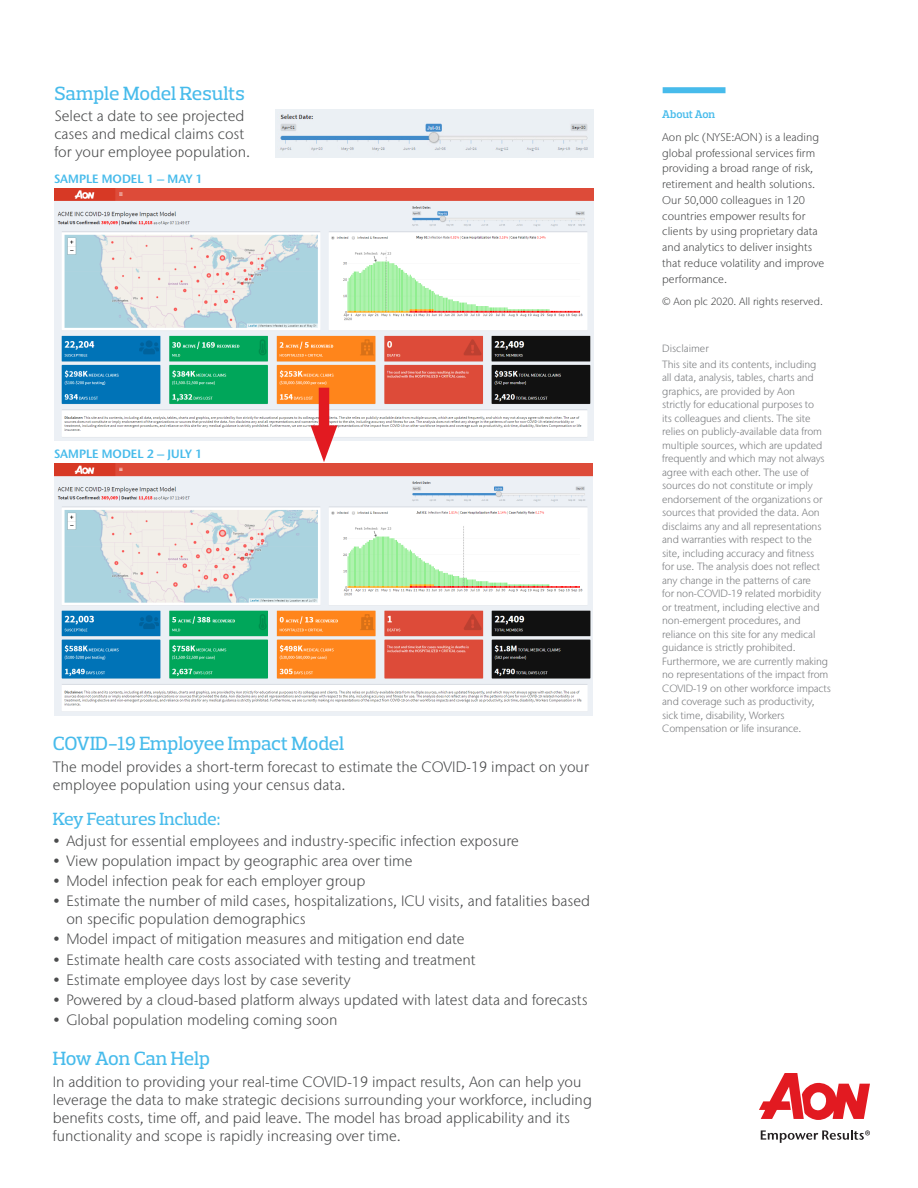
<style>
.page{position:relative;width:918px;height:1188px;background:#fff}
.page>*{position:absolute;margin:0;border:0;box-sizing:border-box;transform-origin:0 0}
.Header_1{font:500 19.5px "Prelo Slab";letter-spacing:-.01em;color:#47bbeb}
.t1{font:500 18px "Prelo Slab";letter-spacing:-.02em;color:#47bbeb}
.t2{font:300 15px/18px "Stone Sans IIITC Pro";color:#4b4c4d}
.t3{font:600 12px "Stone Sans IIITC Pro";color:#47bbeb}
.Call_to_Action{font:300 11.25px/15.8px "Stone Sans IIITC Pro";color:#4b4c4d}
.Call_to_Action-2{font:600 11.25px "Prelo Slab";letter-spacing:-.015em;color:#47bbeb}
.t4{font:300 10.5px/13.5px "Stone Sans IIITC Pro";letter-spacing:-.01em;color:#797b7e}
.Call_to_Action-3{font:300 10.5px "Stone Sans IIITC Pro";color:#4b4c4d}
</style>
<div class="page">
<svg style="left:759px;top:1073px;width:111px;height:47px"></svg>
<svg style="left:761px;top:1130px;width:109px;height:13px"></svg>
<div style="left:663px;top:87px;width:63px;height:6px;background:#47bbeb"></div>
<img style="left:54px;top:189px;width:540px;height:251px">
<img style="left:54px;top:464px;width:539px;height:251px">
<div style="left:319px;top:388px;width:10px;height:53px;background:#e21a21"></div>
<svg style="left:311px;top:425px;width:26px;height:37px"></svg>
<img style="left:275px;top:110px;width:319px;height:48px">
<p class="Header_1" style="left:54px;top:81px;width:192px">Sample Model Results</p>
<p class="t2" style="left:54px;top:107px;width:197px">Select a date to see projected cases and medical claims cost for your employee population.</p>
<p class="t3" style="left:54px;top:172px;width:150px">SAMPLE MODEL 1 – MAY 1</p>
<p class="t3" style="left:54px;top:447px;width:150px">SAMPLE MODEL 2 – JULY 1</p>
<p class="Header_1" style="left:53px;top:732px;width:293px">COVID-19 Employee Impact Model</p>
<p class="t2" style="left:53px;top:757px;width:538px">The model provides a short-term forecast to estimate the COVID-19 impact on your employee population using your census data.</p>
<p class="t1" style="left:53px;top:808px;width:169px">Key Features Include:</p>
<p class="t2" style="left:53px;top:832px;width:468px">• Adjust for essential employees and industry-specific infection exposure</p>
<p class="t2" style="left:53px;top:852px;width:361px">• View population impact by geographic area over time</p>
<p class="t2" style="left:53px;top:872px;width:314px">• Model infection peak for each employer group</p>
<p class="t2" style="left:66px;top:892px;width:525px;text-indent:-14px">• Estimate the number of mild cases, hospitalizations, ICU visits, and fatalities based on specific population demographics</p>
<p class="t2" style="left:53px;top:930px;width:413px">• Model impact of mitigation measures and mitigation end date</p>
<p class="t2" style="left:53px;top:950px;width:424px">• Estimate health care costs associated with testing and treatment</p>
<p class="t2" style="left:53px;top:970px;width:300px">• Estimate employee days lost by case severity</p>
<p class="t2" style="left:53px;top:991px;width:536px">• Powered by a cloud-based platform always updated with latest data and forecasts</p>
<p class="t2" style="left:53px;top:1011px;width:286px">• Global population modeling coming soon</p>
<p class="Header_1" style="left:53px;top:1047px;width:159px">How Aon Can Help</p>
<p class="t2" style="left:53px;top:1072px;width:541px">In addition to providing your real-time COVID-19 impact results, Aon can help you leverage the data to make strategic decisions surrounding your workforce, including benefits costs, time off, and paid leave. The model has broad applicability and its functionality and scope is rapidly increasing over time.</p>
<p class="Call_to_Action-2" style="left:662px;top:108px;width:54px">About Aon</p>
<p class="Call_to_Action" style="left:662px;top:129px;width:164px">Aon plc (NYSE:AON) is a leading global professional services firm providing a broad range of risk, retirement and health solutions.<br>Our 50,000 colleagues in 120 countries empower results for clients by using proprietary data and analytics to deliver insights that reduce volatility and improve performance.</p>
<p class="Call_to_Action-3" style="left:662px;top:295px;width:162px">© Aon plc 2020. All rights reserved.</p>
<p class="t4" style="left:662px;top:341px;width:48px">Disclaimer</p>
<p class="t4" style="left:662px;top:357px;width:170px">This site and its contents, including<br>all data, analysis, tables, charts and graphics, are provided by Aon<br>strictly for educational purposes to<br>its colleagues and clients. The site relies on publicly-available data from multiple sources, which are updated frequently and which may not always agree with each other. The use of sources do not constitute or imply endorsement of the organizations or sources that provided the data. Aon disclaims any and all representations and warranties with respect to the site, including accuracy and fitness<br>for use. The analysis does not reflect any change in the patterns of care<br>for non-COVID-19 related morbidity or treatment, including elective and non-emergent procedures, and reliance on this site for any medical guidance is strictly prohibited.<br>Furthermore, we are currently making no representations of the impact from COVID-19 on other workforce impacts and coverage such as productivity, sick time, disability, Workers Compensation or life insurance.</p>
</div>
